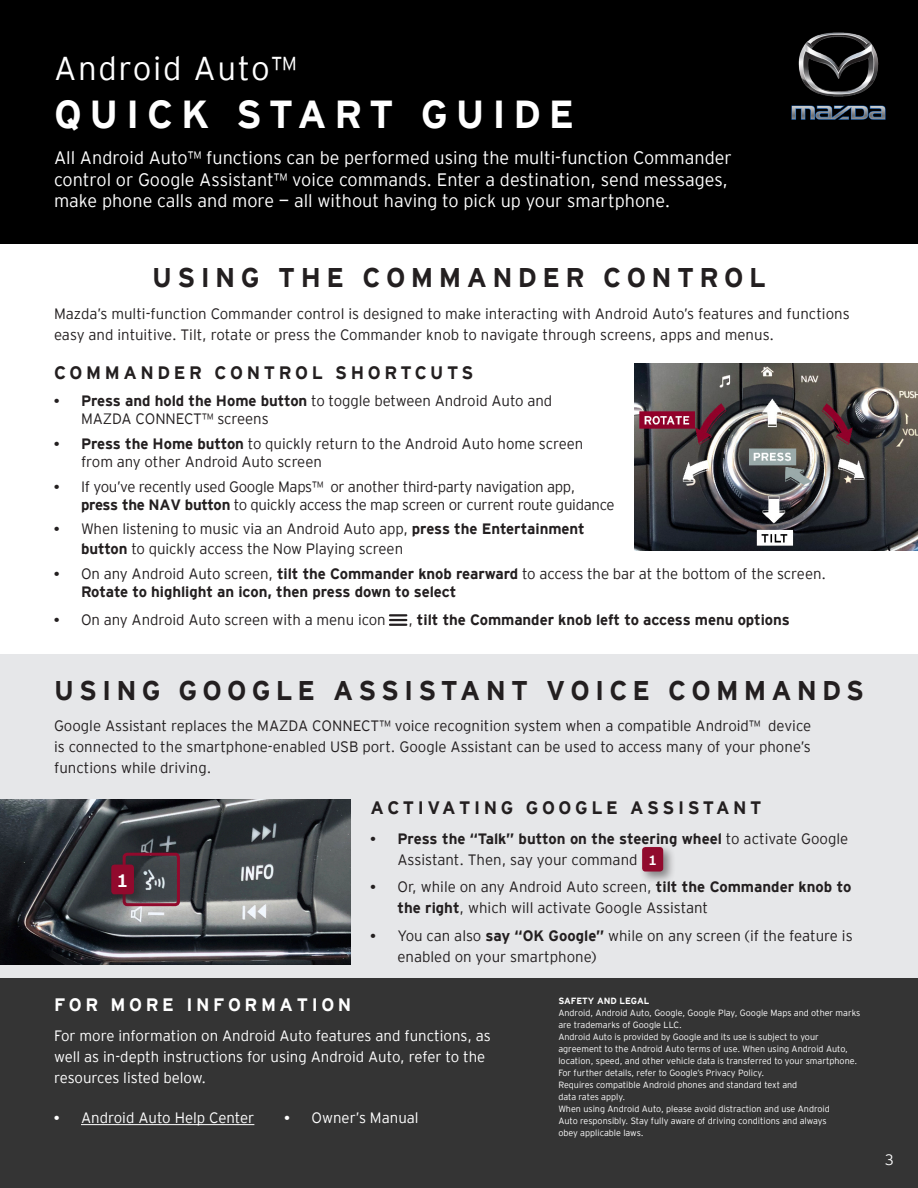
<style>
.page{position:relative;width:918px;height:1188px;background:#fff}
.page>*{position:absolute;margin:0;border:0;box-sizing:border-box;transform-origin:0 0}
.t1{font:700 39px "Interstate Mazda";letter-spacing:.2em;color:#fff}
.t2{font:300 33px "Interstate Mazda";letter-spacing:.05em;color:#fff}
.Heading{font:700 27px "Interstate Mazda";letter-spacing:.19em;color:#231f20}
.Intro_paragraph_body{font:300 18px/21.6px "Interstate Mazda";color:#fff}
.Subheading{font:700 18px "Interstate Mazda";letter-spacing:.2em;color:#231f20}
.Subheading-2{font:700 18px "Interstate Mazda";letter-spacing:.2em;color:#fff}
.Larger_Subheading{font:700 18px "Interstate Mazda";color:#fff}
.Body_Copy{font:300 15px/21px "Interstate Mazda";letter-spacing:-.005em;color:#231f20}
.t3{font:700 15px/18px "Interstate Mazda";letter-spacing:-.005em;color:#231f20}
.Body_Copy-2{font:300 15px/21px "Interstate Mazda";color:#fff}
.Body_Copy-3{font:700 13.5px "Interstate Mazda";color:#fff}
.Body_Copy-4{font:300 9px/12px "Interstate Mazda";color:#fff}
.Body_Copy-5{font:700 9px "Interstate Mazda";color:#fff}
.s1{font-family:"Arial";font-weight:700}
.s2{font-weight:700}
.s3{font-family:"Arial"}
.s4{font-weight:300}
</style>
<div class="page">
<div style="left:0;top:0;width:918px;height:244px;background:#000"></div>
<img style="left:791px;top:32px;width:95px;height:88px">
<div style="left:0;top:654px;width:918px;height:324px;background:#e6e7e9"></div>
<div style="left:0;top:978px;width:918px;height:210px;background:#343434"></div>
<hr style="left:81px;top:1124px;width:173px;height:1px;background:#fff">
<svg style="left:390px;top:614px;width:16px;height:12px"></svg>
<img style="left:0;top:799px;width:351px;height:165px">
<div style="left:123px;top:853px;width:57px;height:53px;border:3px solid #910a2d;border-radius:3px"></div>
<div style="left:638px;top:844px;width:38px;height:41px;background:#231f20;opacity:.5"></div>
<div style="left:642px;top:847px;width:21px;height:25px;background:#910a2d;border-radius:3px"></div>
<div style="left:108px;top:861px;width:39px;height:47px;background:#231f20;opacity:.5"></div>
<div style="left:111px;top:865px;width:23px;height:29px;background:#910a2d;border-radius:3px"></div>
<img style="left:634px;top:364px;width:284px;height:187px">
<h2 class="t2" style="left:54px;top:45px;width:244px">Android Auto™</h2>
<h1 class="t1" style="left:54px;top:86px;width:522px">QUICK START GUIDE</h1>
<p class="Intro_paragraph_body" style="left:54px;top:146px;width:679px">All Android Auto™ functions can be performed using the multi-function Commander control or Google Assistant™ voice commands. Enter a destination, send messages, make phone calls and more — all without having to pick up your smartphone.</p>
<p class="Heading" style="left:152px;top:258px;width:615px">USING THE COMMANDER CONTROL</p>
<p class="Body_Copy" style="left:54px;top:302px;width:797px">Mazda’s multi-function Commander control is designed to make interacting with Android Auto’s features and functions easy and intuitive. Tilt, rotate or press the Commander knob to navigate through screens, apps and menus.</p>
<p class="Subheading" style="left:54px;top:360px;width:421px">COMMANDER CONTROL SHORTCUTS</p>
<p class="Body_Copy" style="left:81px;top:391px;width:473px;line-height:18px;text-indent:-27px"><span class="s1">•</span> <span class="s2">Press and hold the Home button</span> to toggle between Android Auto and<br>MAZDA CONNECT™ screens</p>
<p class="Body_Copy" style="left:81px;top:434px;width:504px;line-height:18px;text-indent:-27px"><span class="s1">•</span> <span class="s2">Press the Home button</span> to quickly return to the Android Auto home screen from any other Android Auto screen</p>
<p class="Body_Copy" style="left:81px;top:476px;width:535px;line-height:18px;text-indent:-27px"><span class="s1">•</span> If you’ve recently used Google Maps™ or another third-party navigation app, <span class="s2">press the NAV button</span> to quickly access the map screen or current route guidance</p>
<p class="Body_Copy" style="left:54px;top:518px;width:532px"><span class="s1">•</span> When listening to music via an Android Auto app, <span class="s2">press the Entertainment</span></p>
<p class="Body_Copy" style="left:81px;top:538px;width:324px"><span class="s2">button</span> to quickly access the Now Playing screen</p>
<p class="t3" style="left:81px;top:564px;width:747px;text-indent:-27px"><span class="s3">•</span> <span class="s4">On any Android Auto screen,</span> tilt the Commander knob rearward <span class="s4">to access the bar at the bottom of the screen.<br></span>Rotate to highlight an icon, then press down to select</p>
<p class="Body_Copy" style="left:54px;top:608px;width:333px"><span class="s1">•</span> On any Android Auto screen with a menu icon</p>
<p class="t3" style="left:409px;top:610px;width:383px"><span class="s4">,</span> tilt the Commander knob left to access menu options</p>
<p class="Heading" style="left:54px;top:671px;width:811px">USING GOOGLE ASSISTANT VOICE COMMANDS</p>
<p class="Body_Copy" style="left:54px;top:715px;width:759px;text-align:justify">Google Assistant replaces the MAZDA CONNECT™ voice recognition system when a compatible Android™ device is connected to the smartphone-enabled USB port. Google Assistant can be used to access many of your phone’s functions while driving.</p>
<p class="Larger_Subheading" style="left:117px;top:867px;width:13px">1</p>
<p class="Subheading" style="left:370px;top:794px;width:393px">ACTIVATING GOOGLE ASSISTANT</p>
<p class="Body_Copy" style="left:397px;top:827px;width:452px;text-indent:-27px"><span class="s1">•</span> <span class="s2">Press the “Talk” button on the steering wheel</span> to activate Google<br>Assistant. Then, say your command</p>
<p class="Body_Copy" style="left:397px;top:876px;width:455px;text-indent:-27px"><span class="s1">•</span> Or, while on any Android Auto screen, <span class="s2">tilt the Commander knob to the right</span>, which will activate Google Assistant</p>
<p class="Body_Copy" style="left:397px;top:924px;width:457px;text-indent:-27px"><span class="s1">•</span> You can also <span class="s2">say “OK Google”</span> while on any screen (if the feature is enabled on your smartphone)</p>
<p class="Body_Copy-3" style="left:648px;top:850px;width:10px">1</p>
<p class="Subheading-2" style="left:54px;top:992px;width:299px">FOR MORE INFORMATION</p>
<p class="Body_Copy-2" style="left:54px;top:1025px;width:438px">For more information on Android Auto features and functions, as well as in-depth instructions for using Android Auto, refer to the resources listed below.</p>
<p class="Body_Copy-2" style="left:54px;top:1106px;width:202px"><span class="s1">•</span> Android Auto Help Center</p>
<p class="Body_Copy-2" style="left:285px;top:1106px;width:136px"><span class="s1">•</span> Owner’s Manual</p>
<p class="Body_Copy-5" style="left:558px;top:995px;width:93px">SAFETY AND LEGAL</p>
<p class="Body_Copy-4" style="left:558px;top:1007px;width:304px">Android, Android Auto, Google, Google Play, Google Maps and other marks are trademarks of Google LLC.</p>
<p class="Body_Copy-4" style="left:558px;top:1031px;width:300px">Android Auto is provided by Google and its use is subject to your agreement to the Android Auto terms of use. When using Android Auto, location, speed, and other vehicle data is transferred to your smartphone.<br>For further details, refer to Google’s Privacy Policy.<br>Requires compatible Android phones and standard text and<br>data rates apply.</p>
<p class="Body_Copy-4" style="left:558px;top:1103px;width:273px">When using Android Auto, please avoid distraction and use Android<br>Auto responsibly. Stay fully aware of driving conditions and always obey applicable laws.</p>
<p class="Body_Copy-2" style="left:885px;top:1148px;width:11px">3</p>
</div>
